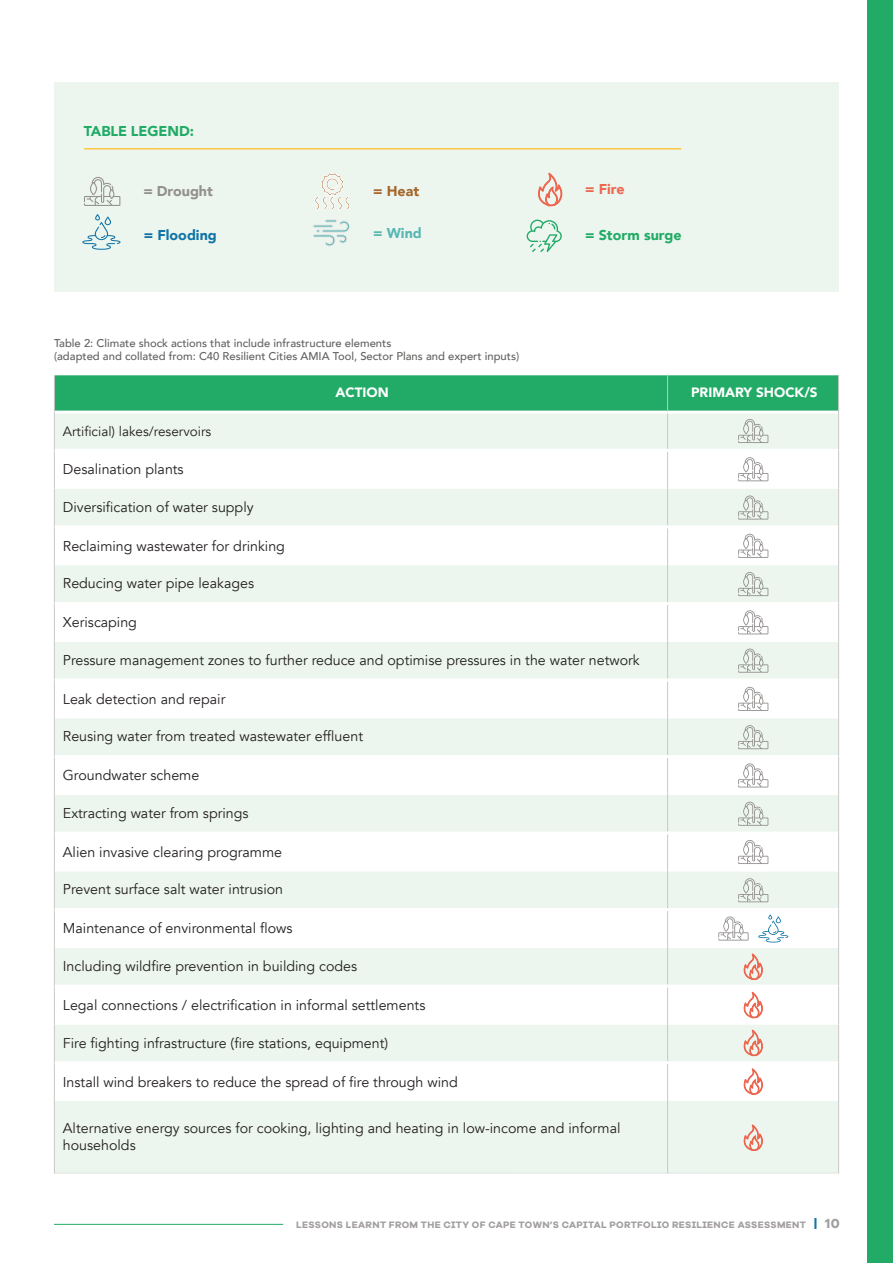
<style>
.page{position:relative;width:893px;height:1263px;background:#fff}
.page>*{position:absolute;margin:0;border:0;box-sizing:border-box;transform-origin:0 0}
.t1{font:14.25px/17.2px "Avenir";color:#231f20}
.Body_Copy{font:900 14.25px "Avenir";color:#21ab66}
.t2{font:900 14.25px "Avenir";color:#1174a7}
.t3{font:900 14.25px "Avenir";color:#93908f}
.t4{font:900 14.25px "Avenir";color:#58b7b3}
.t5{font:900 14.25px "Avenir";color:#a5672b}
.t6{font:900 14.25px "Avenir";color:#ec6750}
.t7{font:13.5px "Avenir";color:#231f20}
.t8{font:900 13.5px "Avenir";color:#fff}
.t9{font:500 11.25px/13.5px "Avenir";color:#616160}
.t10{font:9.6px "Galano Grotesque Alt Bold";letter-spacing:.035em;color:#a29f9e}
.s1{font-family:"Galano Grotesque Bold";font-size:13.5px;color:#1174a7}
.s2{font-size:13.5px}
</style>
<div class="page">
<div style="left:867px;top:0;width:26px;height:1263px;background:#21ab66"></div>
<div style="left:55px;top:375px;width:783px;height:36px;background:#21ab66"></div>
<div style="left:55px;top:414px;width:783px;height:758px;background:#ecf6ef"></div>
<svg style="left:55px;top:452px;width:783px;height:649px"></svg>
<hr style="left:54px;top:375px;width:1px;height:37px;background:#cac7c7">
<hr style="left:667px;top:375px;width:1px;height:36px;background:#cac7c7">
<hr style="left:54px;top:412px;width:1px;height:38px;background:#cac7c7">
<hr style="left:667px;top:414px;width:1px;height:35px;background:#cac7c7">
<hr style="left:54px;top:489px;width:1px;height:38px;background:#cac7c7">
<hr style="left:667px;top:489px;width:1px;height:36px;background:#cac7c7">
<hr style="left:54px;top:565px;width:1px;height:38px;background:#cac7c7">
<hr style="left:667px;top:565px;width:1px;height:37px;background:#cac7c7">
<hr style="left:54px;top:642px;width:1px;height:38px;background:#cac7c7">
<hr style="left:667px;top:642px;width:1px;height:36px;background:#cac7c7">
<hr style="left:54px;top:718px;width:1px;height:38px;background:#cac7c7">
<hr style="left:667px;top:718px;width:1px;height:37px;background:#cac7c7">
<hr style="left:54px;top:795px;width:1px;height:38px;background:#cac7c7">
<hr style="left:667px;top:795px;width:1px;height:36px;background:#cac7c7">
<hr style="left:54px;top:871px;width:1px;height:39px;background:#cac7c7">
<hr style="left:667px;top:871px;width:1px;height:37px;background:#cac7c7">
<hr style="left:54px;top:948px;width:1px;height:38px;background:#cac7c7">
<hr style="left:667px;top:948px;width:1px;height:37px;background:#cac7c7">
<hr style="left:54px;top:1024px;width:1px;height:39px;background:#cac7c7">
<hr style="left:667px;top:1024px;width:1px;height:37px;background:#cac7c7">
<hr style="left:54px;top:1101px;width:1px;height:72px;background:#cac7c7">
<hr style="left:667px;top:1101px;width:1px;height:72px;background:#cac7c7">
<hr style="left:838px;top:375px;width:1px;height:37px;background:#cac7c7">
<hr style="left:838px;top:412px;width:1px;height:38px;background:#cac7c7">
<hr style="left:838px;top:489px;width:1px;height:38px;background:#cac7c7">
<hr style="left:838px;top:565px;width:1px;height:38px;background:#cac7c7">
<hr style="left:838px;top:642px;width:1px;height:38px;background:#cac7c7">
<hr style="left:838px;top:718px;width:1px;height:38px;background:#cac7c7">
<hr style="left:838px;top:795px;width:1px;height:38px;background:#cac7c7">
<hr style="left:838px;top:871px;width:1px;height:39px;background:#cac7c7">
<hr style="left:838px;top:948px;width:1px;height:38px;background:#cac7c7">
<hr style="left:838px;top:1024px;width:1px;height:39px;background:#cac7c7">
<hr style="left:838px;top:1101px;width:1px;height:72px;background:#cac7c7">
<hr style="left:54px;top:450px;width:1px;height:39px;background:#cac7c7">
<hr style="left:55px;top:449px;width:613px;height:3px;background:#fff">
<hr style="left:668px;top:449px;width:170px;height:3px;background:#fff">
<hr style="left:667px;top:452px;width:1px;height:37px;background:#cac7c7">
<hr style="left:838px;top:450px;width:1px;height:39px;background:#cac7c7">
<hr style="left:54px;top:527px;width:1px;height:38px;background:#cac7c7">
<hr style="left:55px;top:525px;width:613px;height:3px;background:#fff">
<hr style="left:668px;top:525px;width:170px;height:3px;background:#fff">
<hr style="left:667px;top:528px;width:1px;height:37px;background:#cac7c7">
<hr style="left:838px;top:527px;width:1px;height:38px;background:#cac7c7">
<hr style="left:54px;top:603px;width:1px;height:39px;background:#cac7c7">
<hr style="left:55px;top:602px;width:613px;height:3px;background:#fff">
<hr style="left:668px;top:602px;width:170px;height:3px;background:#fff">
<hr style="left:667px;top:605px;width:1px;height:37px;background:#cac7c7">
<hr style="left:838px;top:603px;width:1px;height:39px;background:#cac7c7">
<hr style="left:54px;top:680px;width:1px;height:38px;background:#cac7c7">
<hr style="left:55px;top:678px;width:613px;height:3px;background:#fff">
<hr style="left:668px;top:678px;width:170px;height:3px;background:#fff">
<hr style="left:667px;top:681px;width:1px;height:37px;background:#cac7c7">
<hr style="left:838px;top:680px;width:1px;height:38px;background:#cac7c7">
<hr style="left:54px;top:756px;width:1px;height:39px;background:#cac7c7">
<hr style="left:55px;top:755px;width:613px;height:3px;background:#fff">
<hr style="left:668px;top:755px;width:170px;height:3px;background:#fff">
<hr style="left:667px;top:758px;width:1px;height:37px;background:#cac7c7">
<hr style="left:838px;top:756px;width:1px;height:39px;background:#cac7c7">
<hr style="left:54px;top:833px;width:1px;height:38px;background:#cac7c7">
<hr style="left:55px;top:831px;width:613px;height:3px;background:#fff">
<hr style="left:668px;top:831px;width:170px;height:3px;background:#fff">
<hr style="left:667px;top:834px;width:1px;height:37px;background:#cac7c7">
<hr style="left:838px;top:833px;width:1px;height:38px;background:#cac7c7">
<hr style="left:54px;top:910px;width:1px;height:38px;background:#cac7c7">
<hr style="left:55px;top:908px;width:613px;height:3px;background:#fff">
<hr style="left:668px;top:908px;width:170px;height:3px;background:#fff">
<hr style="left:667px;top:911px;width:1px;height:37px;background:#cac7c7">
<hr style="left:838px;top:910px;width:1px;height:38px;background:#cac7c7">
<hr style="left:54px;top:986px;width:1px;height:38px;background:#cac7c7">
<hr style="left:55px;top:985px;width:613px;height:3px;background:#fff">
<hr style="left:668px;top:985px;width:170px;height:3px;background:#fff">
<hr style="left:667px;top:988px;width:1px;height:36px;background:#cac7c7">
<hr style="left:838px;top:986px;width:1px;height:38px;background:#cac7c7">
<hr style="left:54px;top:1063px;width:1px;height:38px;background:#cac7c7">
<hr style="left:55px;top:1061px;width:613px;height:3px;background:#fff">
<hr style="left:668px;top:1061px;width:170px;height:3px;background:#fff">
<hr style="left:667px;top:1064px;width:1px;height:37px;background:#cac7c7">
<hr style="left:838px;top:1063px;width:1px;height:38px;background:#cac7c7">
<div style="left:54px;top:82px;width:785px;height:209px;background:#ecf6ef"></div>
<svg style="left:82px;top:214px;width:39px;height:36px"></svg>
<hr style="left:84px;top:148px;width:597px;height:2px;background:#fec842">
<svg style="left:313px;top:220px;width:37px;height:26px"></svg>
<svg style="left:315px;top:173px;width:35px;height:37px"></svg>
<svg style="left:84px;top:177px;width:36px;height:29px"></svg>
<svg style="left:527px;top:220px;width:35px;height:32px"></svg>
<svg style="left:538px;top:173px;width:25px;height:33px"></svg>
<svg style="left:738px;top:419px;width:30px;height:24px"></svg>
<svg style="left:738px;top:572px;width:30px;height:24px"></svg>
<svg style="left:738px;top:457px;width:30px;height:24px"></svg>
<svg style="left:738px;top:610px;width:30px;height:24px"></svg>
<svg style="left:738px;top:802px;width:30px;height:24px"></svg>
<svg style="left:738px;top:495px;width:30px;height:25px"></svg>
<svg style="left:738px;top:648px;width:30px;height:25px"></svg>
<svg style="left:738px;top:725px;width:30px;height:24px"></svg>
<svg style="left:738px;top:840px;width:30px;height:24px"></svg>
<svg style="left:738px;top:534px;width:30px;height:24px"></svg>
<svg style="left:738px;top:687px;width:30px;height:24px"></svg>
<svg style="left:738px;top:763px;width:30px;height:24px"></svg>
<svg style="left:738px;top:878px;width:30px;height:24px"></svg>
<svg style="left:718px;top:916px;width:30px;height:24px"></svg>
<svg style="left:758px;top:914px;width:30px;height:28px"></svg>
<svg style="left:743px;top:954px;width:20px;height:26px"></svg>
<svg style="left:743px;top:992px;width:20px;height:26px"></svg>
<svg style="left:743px;top:1030px;width:20px;height:26px"></svg>
<svg style="left:743px;top:1068px;width:20px;height:27px"></svg>
<svg style="left:743px;top:1124px;width:20px;height:27px"></svg>
<hr style="left:54px;top:1172px;width:784px;height:1px;background:#cac7c7">
<hr style="left:54px;top:1224px;width:229px;height:1px;background:#21ab66">
<p class="Body_Copy" style="left:84px;top:118px;width:112px">TABLE LEGEND:</p>
<p class="t3" style="left:144px;top:179px;width:71px">= Drought</p>
<p class="t5" style="left:373px;top:179px;width:48px">= Heat</p>
<p class="t2" style="left:144px;top:223px;width:75px">= Flooding</p>
<p class="t4" style="left:373px;top:221px;width:50px">= Wind</p>
<p class="t6" style="left:585px;top:177px;width:41px">= Fire</p>
<p class="Body_Copy" style="left:585px;top:223px;width:98px">= Storm surge</p>
<p class="t9" style="left:54px;top:336px;width:467px">Table 2: Climate shock actions that include infrastructure elements<br>(adapted and collated from: C40 Resilient Cities AMIA Tool, Sector Plans and expert inputs)</p>
<p class="t8" style="left:336px;top:381px;width:55px">ACTION</p>
<p class="t8" style="left:691px;top:381px;width:128px">PRIMARY SHOCK/S</p>
<p class="t7" style="left:63px;top:423px;width:150px">Artificial) lakes/reservoirs</p>
<p class="t1" style="left:63px;top:461px;width:122px">Desalination plants</p>
<p class="t1" style="left:63px;top:498px;width:192px">Diversification of water supply</p>
<p class="t1" style="left:63px;top:537px;width:224px">Reclaiming wastewater for drinking</p>
<p class="t1" style="left:63px;top:575px;width:193px">Reducing water pipe leakages</p>
<p class="t1" style="left:63px;top:614px;width:76px">Xeriscaping</p>
<p class="t1" style="left:63px;top:651px;width:578px">Pressure management zones to further reduce and optimise pressures in the water network</p>
<p class="t1" style="left:63px;top:690px;width:164px">Leak detection and repair</p>
<p class="t1" style="left:63px;top:728px;width:302px">Reusing water from treated wastewater effluent</p>
<p class="t1" style="left:63px;top:767px;width:138px">Groundwater scheme</p>
<p class="t1" style="left:63px;top:805px;width:187px">Extracting water from springs</p>
<p class="t1" style="left:63px;top:844px;width:221px">Alien invasive clearing programme</p>
<p class="t1" style="left:63px;top:881px;width:222px">Prevent surface salt water intrusion</p>
<p class="t1" style="left:63px;top:920px;width:231px">Maintenance of environmental flows</p>
<p class="t1" style="left:63px;top:958px;width:296px">Including wildfire prevention in building codes</p>
<p class="t1" style="left:63px;top:997px;width:364px">Legal connections / electrification in informal settlements</p>
<p class="t1" style="left:63px;top:1034px;width:327px">Fire fighting infrastructure (fire stations, equipment)</p>
<p class="t1" style="left:63px;top:1073px;width:396px">Install wind breakers to reduce the spread of fire through wind</p>
<p class="t1" style="left:63px;top:1119px;width:559px">Alternative energy sources for cooking, lighting and heating in low-income and informal households</p>
<p class="t10" style="left:296px;top:1218px;width:545px">LESSONS LEARNT FROM THE CITY OF CAPE TOWN’S CAPITAL PORTFOLIO RESILIENCE ASSESSMENT <span class="s1">|</span> <span class="s2">10</span></p>
</div>
